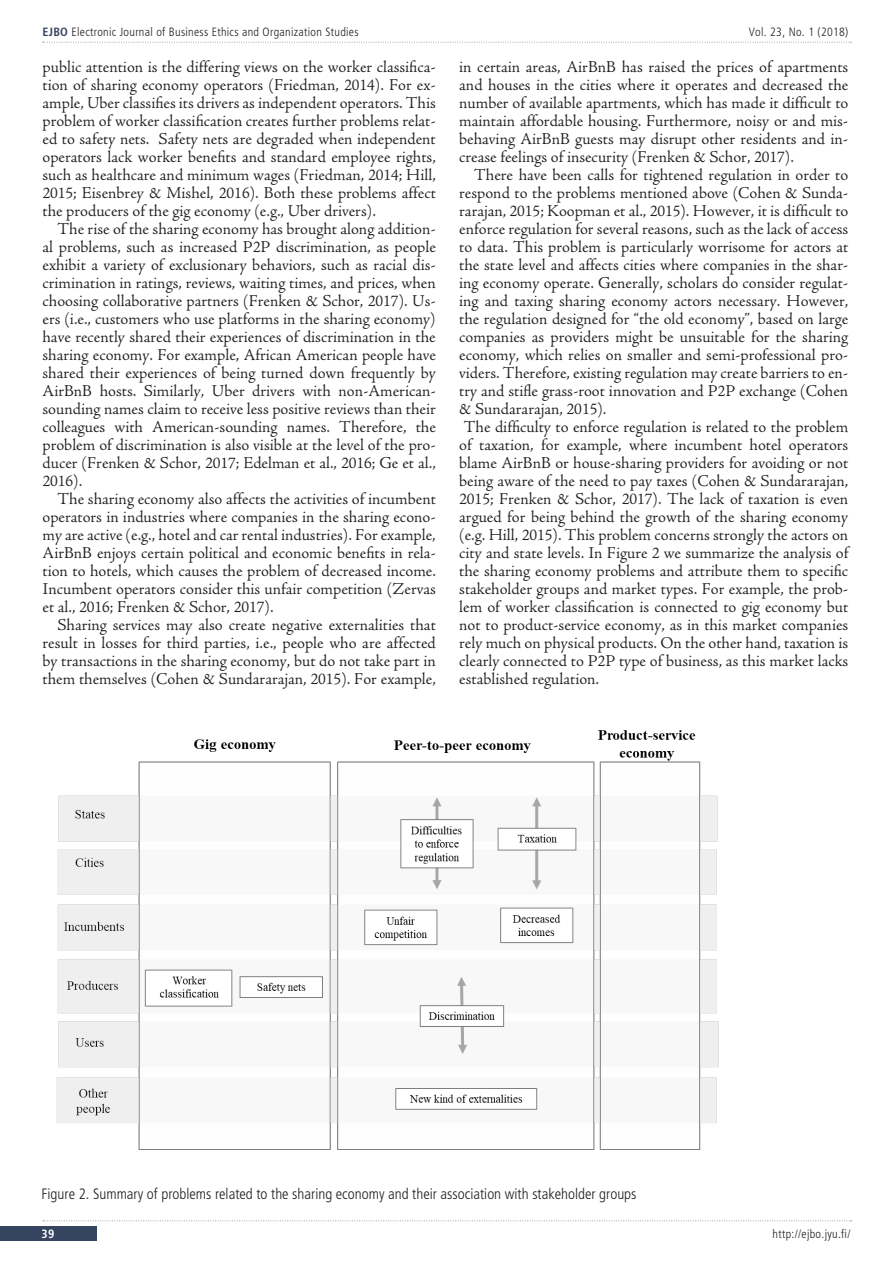
<style>
.page{position:relative;width:893px;height:1263px;background:#fff}
.page>*{position:absolute;margin:0;border:0;box-sizing:border-box;transform-origin:0 0}
.Leipäteksti{font:17.25px/18px "Adobe Jenson";color:#231f20;text-align:justify}
.Leipäteksti_eka_kapp{font:17.25px/18px "Adobe Jenson";color:#231f20;text-align:justify}
.Taulukkoteksti{font:300 condensed 15px "Frutiger";color:#231f20}
.t1{font:300 condensed 12px "Frutiger";letter-spacing:.025em;color:#231f20}
.t2{font:700 condensed 12px "Frutiger";color:#fff}
.s1{font-weight:700;color:#354560}
</style>
<div class="page">
<svg style="left:43px;top:42px;width:808px;height:1px"></svg>
<svg style="left:43px;top:1220px;width:809px;height:1px"></svg>
<div style="left:0;top:1226px;width:96px;height:15px;background:#354560"></div>
<img style="left:56px;top:730px;width:663px;height:419px">
<p class="t1" style="left:43px;top:25px;width:318px"><span class="s1">EJBO</span> Electronic Journal of Business Ethics and Organization Studies</p>
<p class="t1" style="left:749px;top:25px;width:101px">Vol. 23, No. 1 (2018)</p>
<p class="Leipäteksti" style="left:43px;top:58px;width:395px">public attention is the differing views on the worker classifica&shy;tion of sharing economy operators (Friedman, 2014). For ex&shy;ample, Uber classifies its drivers as independent operators. This problem of worker classification creates further problems relat&shy;ed to safety nets. Safety nets are degraded when independent operators lack worker benefits and standard employee rights, such as healthcare and minimum wages (Friedman, 2014; Hill, 2015; Eisenbrey &amp; Mishel, 2016). Both these problems affect the producers of the gig economy (e.g., Uber drivers).</p>
<p class="Leipäteksti" style="left:43px;top:220px;width:395px;text-indent:15px">The rise of the sharing economy has brought along addition&shy;al problems, such as increased P2P discrimination, as people exhibit a variety of exclusionary behaviors, such as racial dis&shy;crimination in ratings, reviews, waiting times, and prices, when choosing collaborative partners (Frenken &amp; Schor, 2017). Us&shy;ers (i.e., customers who use platforms in the sharing economy) have recently shared their experiences of discrimination in the sharing economy. For example, African American people have shared their experiences of being turned down frequently by AirBnB hosts. Similarly, Uber drivers with non-American&shy;sounding names claim to receive less positive reviews than their colleagues with American-sounding names. Therefore, the problem of discrimination is also visible at the level of the pro&shy;ducer (Frenken &amp; Schor, 2017; Edelman et al., 2016; Ge et al., 2016).</p>
<p class="Leipäteksti" style="left:43px;top:490px;width:395px;text-indent:15px">The sharing economy also affects the activities of incumbent operators in industries where companies in the sharing econo&shy;my are active (e.g., hotel and car rental industries). For example, AirBnB enjoys certain political and economic benefits in rela&shy;tion to hotels, which causes the problem of decreased income.<br>Incumbent operators consider this unfair competition (Zervas et al., 2016; Frenken &amp; Schor, 2017).</p>
<p class="Leipäteksti" style="left:43px;top:616px;width:395px;text-indent:15px">Sharing services may also create negative externalities that result in losses for third parties, i.e., people who are affected by transactions in the sharing economy, but do not take part in them themselves (Cohen &amp; Sundararajan, 2015). For example,</p>
<p class="Leipäteksti" style="left:459px;top:58px;width:391px">in certain areas, AirBnB has raised the prices of apartments and houses in the cities where it operates and decreased the number of available apartments, which has made it difficult to maintain affordable housing. Furthermore, noisy or and mis&shy;behaving AirBnB guests may disrupt other residents and in&shy;crease feelings of insecurity (Frenken &amp; Schor, 2017).</p>
<p class="Leipäteksti" style="left:459px;top:166px;width:391px;text-indent:15px">There have been calls for tightened regulation in order to respond to the problems mentioned above (Cohen &amp; Sunda&shy;rarajan, 2015; Koopman et al., 2015). However, it is difficult to enforce regulation for several reasons, such as the lack of access to data. This problem is particularly worrisome for actors at the state level and affects cities where companies in the shar&shy;ing economy operate. Generally, scholars do consider regulat&shy;ing and taxing sharing economy actors necessary. However, the regulation designed for “the old economy”, based on large companies as providers might be unsuitable for the sharing economy, which relies on smaller and semi-professional pro&shy;viders. Therefore, existing regulation may create barriers to en&shy;try and stifle grass-root innovation and P2P exchange (Cohen &amp; Sundararajan, 2015).</p>
<p class="Leipäteksti_eka_kapp" style="left:459px;top:418px;width:391px">The difficulty to enforce regulation is related to the problem of taxation, for example, where incumbent hotel operators blame AirBnB or house-sharing providers for avoiding or not being aware of the need to pay taxes (Cohen &amp; Sundararajan, 2015; Frenken &amp; Schor, 2017). The lack of taxation is even argued for being behind the growth of the sharing economy (e.g. Hill, 2015). This problem concerns strongly the actors on city and state levels. In Figure 2 we summarize the analysis of the sharing economy problems and attribute them to specific stakeholder groups and market types. For example, the prob&shy;lem of worker classification is connected to gig economy but not to product-service economy, as in this market companies rely much on physical products. On the other hand, taxation is clearly connected to P2P type of business, as this market lacks established regulation.</p>
<p class="Taulukkoteksti" style="left:41px;top:1185px;width:597px">Figure 2. Summary of problems related to the sharing economy and their association with stakeholder groups</p>
<p class="t2" style="left:42px;top:1227px;width:14px">39</p>
<p class="t1" style="left:773px;top:1227px;width:79px">http://ejbo.jyu.fi/</p>
</div>
